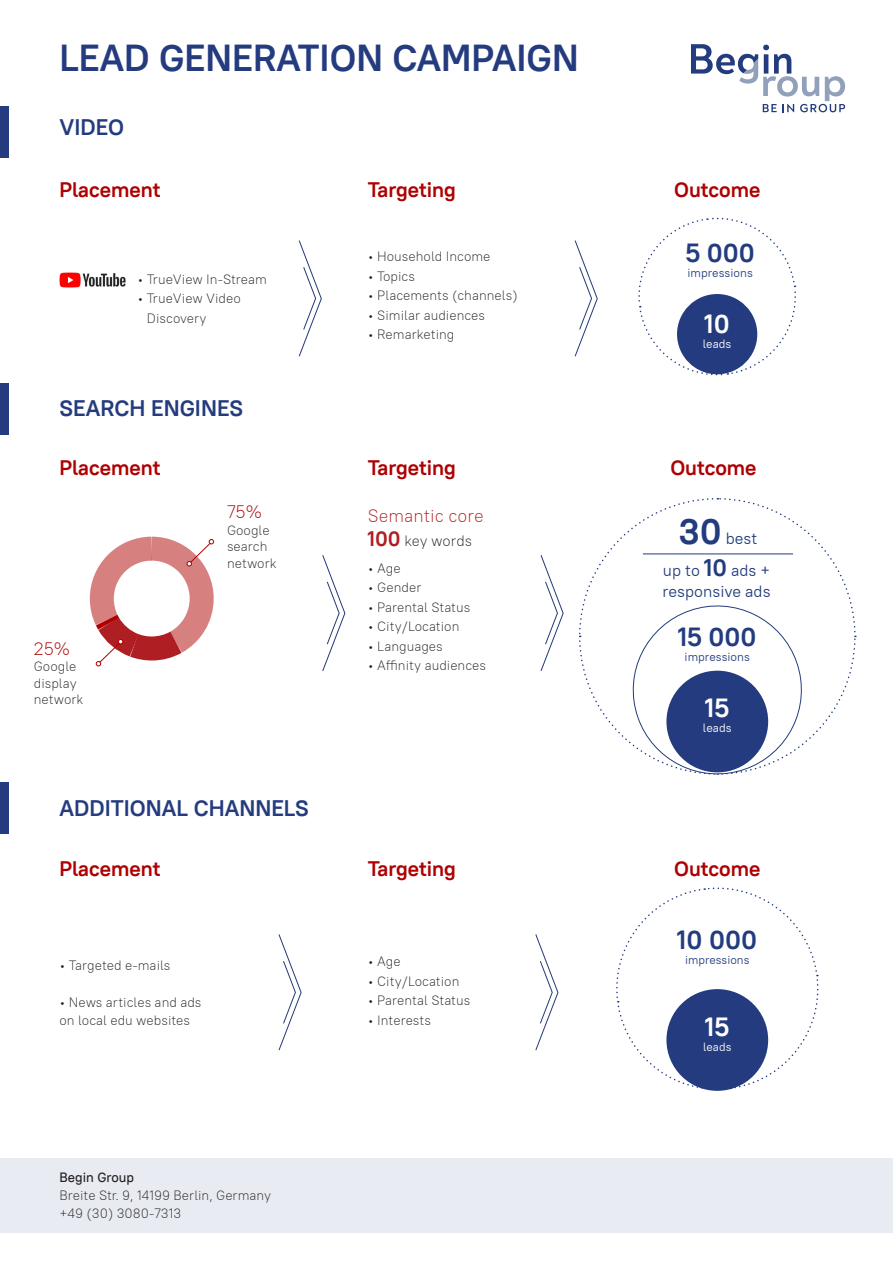
<style>
.page{position:relative;width:893px;height:1263px;background:#fff}
.page>*{position:absolute;margin:0;border:0;box-sizing:border-box;transform-origin:0 0}
.t1{font:700 37.5px "PT Root UI";color:#243c7f}
.t2{font:700 36px "PT Root UI";color:#223c7e}
.t3{font:700 26.25px "PT Root UI";color:#223c7e}
.t4{font:700 26.25px "PT Root UI";color:#fff}
.t5{font:700 22.5px "PT Root UI";color:#243c7f}
.t6{font:700 21px "PT Root UI";color:#ae0002}
.t7{font:300 18px "PT Root UI";color:#af1e22}
.t8{font:300 18px "PT Root UI";color:#ae0002}
.t9{font:16.2px/21px "PT Root UI";color:#223c7e}
.t10{font:300 15px "PT Root UI";letter-spacing:-.01em;color:#231f20}
.t11{font:300 13.5px/16.5px "PT Root UI";color:#231f20}
.t12{font:12px "PT Root UI";color:#223c7e}
.t13{font:12px "PT Root UI";color:#fff}
.t14{font:11.85px "PT Root UI";color:#223c7e}
.t15{font:11.85px "PT Root UI";color:#fff}
.s1{font-weight:700;font-size:21px;color:#af1e22}
.s2{font-weight:700;font-size:24px}
.s3{font-weight:500}
</style>
<div class="page">
<svg style="left:535px;top:934px;width:23px;height:117px"></svg>
<svg style="left:616px;top:887px;width:203px;height:204px"></svg>
<div style="left:666px;top:989px;width:102px;height:102px;background:#243c7f;border-radius:50%"></div>
<svg style="left:278px;top:934px;width:23px;height:117px"></svg>
<div style="left:0;top:782px;width:9px;height:52px;background:#243c7f"></div>
<img style="left:59px;top:272px;width:67px;height:16px">
<svg style="left:638px;top:217px;width:159px;height:159px"></svg>
<div style="left:677px;top:294px;width:80px;height:80px;background:#243c7f;border-radius:50%"></div>
<svg style="left:299px;top:240px;width:23px;height:117px"></svg>
<svg style="left:575px;top:240px;width:23px;height:117px"></svg>
<div style="left:0;top:106px;width:9px;height:52px;background:#243c7f"></div>
<svg style="left:540px;top:555px;width:24px;height:116px"></svg>
<svg style="left:322px;top:555px;width:23px;height:116px"></svg>
<svg style="left:579px;top:498px;width:277px;height:277px"></svg>
<div style="left:666px;top:671px;width:102px;height:101px;background:#243c7f;border-radius:50%"></div>
<hr style="left:643px;top:554px;width:150px;height:1px;background:#223c7e">
<div style="left:0;top:383px;width:9px;height:51px;background:#243c7f"></div>
<div style="left:0;top:1158px;width:893px;height:74px;background:#e9ebf2"></div>
<svg style="left:89px;top:536px;width:126px;height:131px"></svg>
<svg style="left:691px;top:44px;width:154px;height:68px"></svg>
<p class="t1" style="left:60px;top:34px;width:521px">LEAD GENERATION CAMPAIGN</p>
<p class="t5" style="left:60px;top:112px;width:66px">VIDEO</p>
<p class="t6" style="left:60px;top:176px;width:102px">Placement</p>
<p class="t6" style="left:368px;top:176px;width:90px">Targeting</p>
<p class="t11" style="left:138px;top:271px;width:131px">• TrueView In-Stream</p>
<p class="t11" style="left:147px;top:289px;width:95px;line-height:19.5px;text-indent:-9px">• TrueView Video<br>Discovery</p>
<p class="t5" style="left:60px;top:393px;width:185px">SEARCH ENGINES</p>
<p class="t11" style="left:368px;top:248px;width:124px">• Household Income</p>
<p class="t11" style="left:368px;top:268px;width:49px">• Topics</p>
<p class="t11" style="left:368px;top:287px;width:151px">• Placements (channels)</p>
<p class="t11" style="left:368px;top:307px;width:119px">• Similar audiences</p>
<p class="t11" style="left:368px;top:326px;width:88px">• Remarketing</p>
<p class="t6" style="left:674px;top:176px;width:88px">Outcome</p>
<p class="t3" style="left:685px;top:236px;width:71px">5 000</p>
<p class="t12" style="left:687px;top:265px;width:67px">impressions</p>
<p class="t4" style="left:704px;top:307px;width:27px">10</p>
<p class="t13" style="left:703px;top:336px;width:30px">leads</p>
<p class="t6" style="left:60px;top:454px;width:102px">Placement</p>
<p class="t6" style="left:368px;top:454px;width:90px">Targeting</p>
<p class="t6" style="left:670px;top:454px;width:88px">Outcome</p>
<p class="t2" style="left:679px;top:508px;width:44px">30</p>
<p class="t8" style="left:227px;top:500px;width:37px">75%</p>
<p class="t11" style="left:227px;top:522px;width:51px">Google search network</p>
<p class="t7" style="left:368px;top:504px;width:118px">Semantic core</p>
<p class="t10" style="left:368px;top:531px;width:106px"><span class="s1">100</span> key words</p>
<p class="t9" style="left:726px;top:527px;width:33px">best</p>
<p class="t9" style="left:662px;top:559px;width:110px">up to <span class="s2">10</span> ads + responsive ads</p>
<p class="t3" style="left:678px;top:620px;width:80px">15 000</p>
<p class="t12" style="left:685px;top:649px;width:67px">impressions</p>
<p class="t4" style="left:705px;top:691px;width:26px">15</p>
<p class="t13" style="left:703px;top:720px;width:30px">leads</p>
<p class="t11" style="left:368px;top:559px;width:34px">• Age</p>
<p class="t11" style="left:368px;top:579px;width:55px">• Gender</p>
<p class="t11" style="left:368px;top:598px;width:104px">• Parental Status</p>
<p class="t11" style="left:368px;top:618px;width:93px">• City/Location</p>
<p class="t11" style="left:368px;top:637px;width:76px">• Languages</p>
<p class="t11" style="left:368px;top:657px;width:120px">• Affinity audiences</p>
<p class="t8" style="left:34px;top:637px;width:38px">25%</p>
<p class="t11" style="left:34px;top:658px;width:51px">Google display network</p>
<p class="t5" style="left:60px;top:793px;width:251px">ADDITIONAL CHANNELS</p>
<p class="t6" style="left:60px;top:855px;width:102px">Placement</p>
<p class="t11" style="left:60px;top:956px;width:113px">• Targeted e-mails</p>
<p class="t11" style="left:60px;top:993px;width:144px;line-height:18px">• News articles and ads on local edu websites</p>
<p class="t11" style="left:60px;top:1168px;width:213px;line-height:18px"><span class="s3">Begin Group<br></span>Breite Str. 9, 14199 Berlin, Germany</p>
<p class="t11" style="left:60px;top:1205px;width:123px">+49 (30) 3080-7313</p>
<p class="t6" style="left:368px;top:855px;width:90px">Targeting</p>
<p class="t6" style="left:674px;top:855px;width:88px">Outcome</p>
<p class="t11" style="left:368px;top:953px;width:34px">• Age</p>
<p class="t11" style="left:368px;top:972px;width:93px">• City/Location</p>
<p class="t11" style="left:368px;top:992px;width:104px">• Parental Status</p>
<p class="t11" style="left:368px;top:1011px;width:65px">• Interests</p>
<p class="t3" style="left:677px;top:923px;width:81px">10 000</p>
<p class="t14" style="left:685px;top:952px;width:66px">impressions</p>
<p class="t4" style="left:705px;top:1010px;width:26px">15</p>
<p class="t15" style="left:703px;top:1039px;width:30px">leads</p>
</div>
